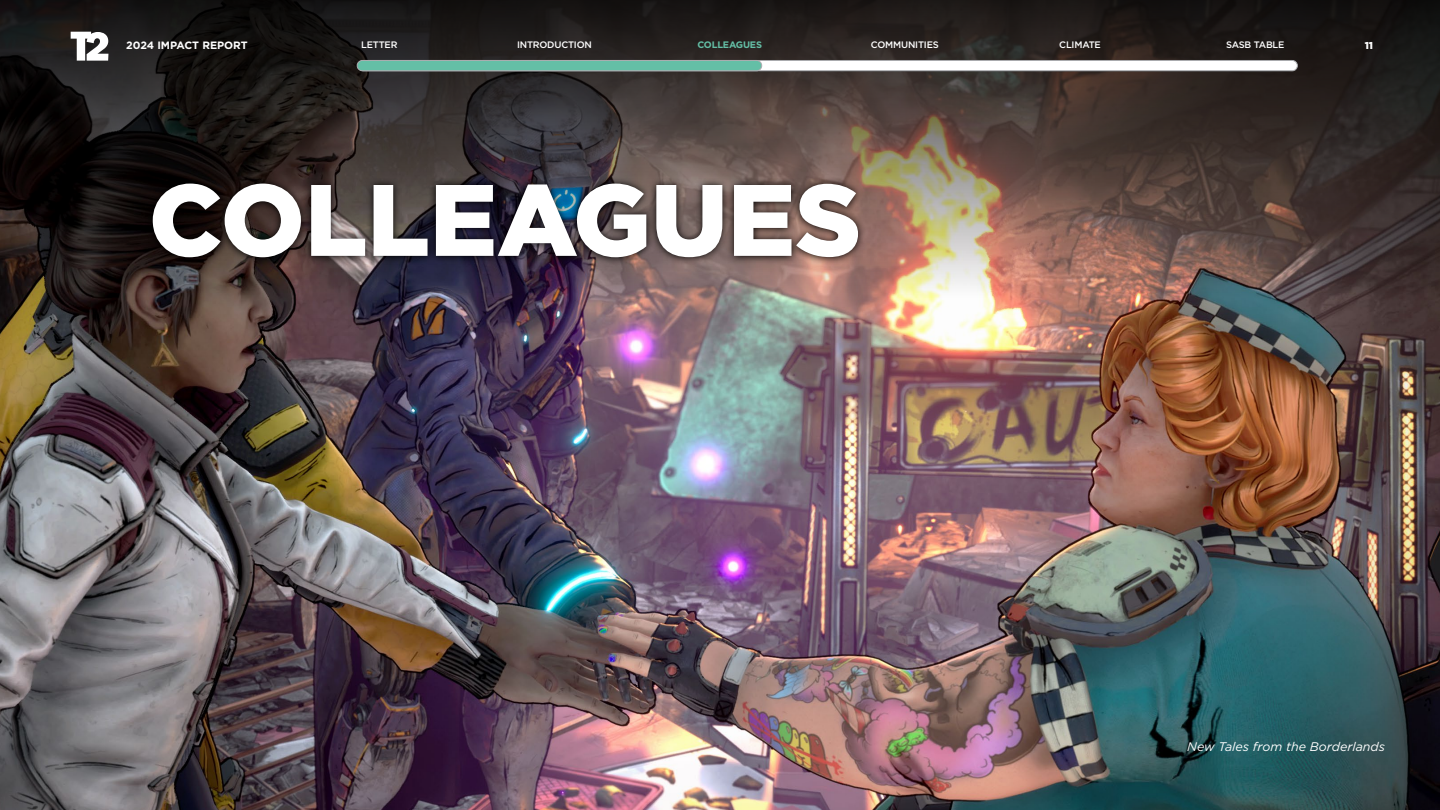
<style>
.page{position:relative;width:1440px;height:810px;background:#fff}
.page>*{position:absolute;margin:0;border:0;box-sizing:border-box;transform-origin:0 0}
.t1{font:900 101.25px "Gotham HTF";color:#fff}
.t2{font:italic 12.5px "Gotham HTF";color:#fff}
.t3{font:700 10.62px "Gotham HTF";color:#fff}
.t4{font:900 10px "Gotham HTF";color:#fff}
.t5{font:500 9.38px "Gotham HTF";letter-spacing:-.02em;color:#fff}
.t6{font:700 9.38px "Gotham HTF";letter-spacing:-.02em;color:#64bfa6}
</style>
<div class="page">
<img style="left:0;top:358px;width:1440px;height:452px">
<img style="left:0;top:0;width:1440px;height:358px">
<svg style="left:145px;top:176px;width:721px;height:89px;background:#2e2728"></svg>
<svg style="left:71px;top:32px;width:37px;height:29px"></svg>
<div style="left:358px;top:60px;width:939px;height:11px;background:#fff;border-radius:5px"></div>
<div style="left:358px;top:60px;width:940px;height:11px;border:1px solid #abadb0;border-radius:5px"></div>
<div style="left:357px;top:60px;width:405px;height:11px;background:#64bfa6;border-radius:5px"></div>
<div style="left:357px;top:60px;width:405px;height:11px;border:1px solid #abadb0;border-radius:5px"></div>
<p class="t3" style="left:126px;top:39px;width:123px">2024 IMPACT REPORT</p>
<p class="t5" style="left:361px;top:39px;width:38px">LETTER</p>
<p class="t5" style="left:517px;top:39px;width:76px">INTRODUCTION</p>
<p class="t6" style="left:697px;top:39px;width:66px">COLLEAGUES</p>
<p class="t5" style="left:871px;top:39px;width:69px">COMMUNITIES</p>
<p class="t5" style="left:1059px;top:39px;width:43px">CLIMATE</p>
<p class="t5" style="left:1226px;top:39px;width:60px">SASB TABLE</p>
<p class="t4" style="left:1365px;top:40px;width:10px">11</p>
<h1 class="t1" style="left:149px;top:162px;width:714px">COLLEAGUES</h1>
<h2 class="t2" style="left:1187px;top:740px;width:199px">New Tales from the Borderlands</h2>
</div>
